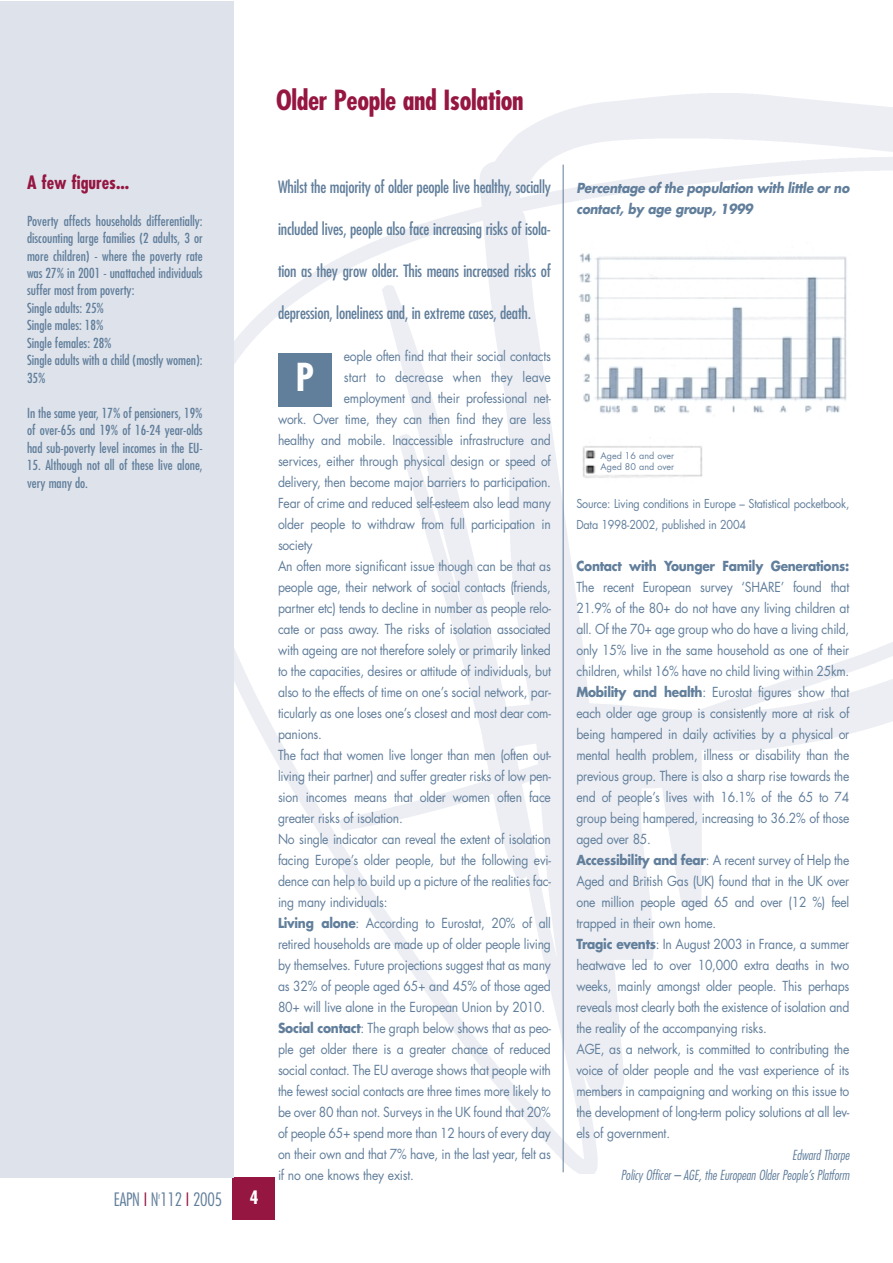
<style>
.page{position:relative;width:893px;height:1263px;background:#fff}
.page>*{position:absolute;margin:0;border:0;box-sizing:border-box;transform-origin:0 0}
.t1{font:700 condensed 37.5px "Futura";color:#fff}
.t2{font:700 condensed 27px "Futura";letter-spacing:-.015em;color:#961642}
.t3{font:700 condensed 27px "Futura";color:#fff}
.t4{font:300 condensed 18px "Futura";letter-spacing:-.015em;color:#617e9b}
.t5{font:700 condensed 18px "Futura";color:#961642}
.t6{font:700 condensed 18px "Futura";color:#fff}
.t7{font:condensed 16.5px "Futura";letter-spacing:-.01em;color:#617e9b}
.t8{font:13.5px/21px "Futura";letter-spacing:-.02em;color:#617e9b;scale:.9 1}
.t9{font:condensed 13.5px/17.4px "Futura";color:#617e9b}
.t10{font:italic 700 13.5px/21px "Futura";letter-spacing:-.02em;color:#617e9b;scale:.9 1}
.t11{font:italic 300 condensed 13.5px/20.4px "Futura";color:#617e9b;text-align:right}
.t12{font:700 13.5px "Futura";letter-spacing:-.02em;color:#617e9b;scale:.9 1}
.t13{font:13.5px "Futura";letter-spacing:.005em;color:#617e9b;scale:.9 1}
.t14{font:12px/21px "Futura";letter-spacing:-.02em;color:#617e9b;scale:.9 1}
.t15{font:9px/11.9px "Futura";color:#617e9b}
.s1{font-weight:700}
.s2{color:#961642}
</style>
<div class="page">
<img style="left:234px;top:94px;width:658px;height:1079px">
<div style="left:233px;top:1177px;width:42px;height:43px;background:#961642"></div>
<hr style="left:562px;top:165px;width:1px;height:1007px;background:#617e9b">
<div style="left:278px;top:353px;width:54px;height:53px;background:#617e9b"></div>
<img style="left:576px;top:241px;width:274px;height:176px">
<img style="left:580px;top:437px;width:124px;height:46px">
<div style="left:0;top:2px;width:234px;height:1175px;background:#dee3eb"></div>
<h2 class="t2" style="left:276px;top:88px;width:249px">Older People and Isolation</h2>
<h3 class="t5" style="left:27px;top:174px;width:104px">A few figures...</h3>
<p class="t9" style="left:27px;top:213px;width:177px">Poverty affects households differentially: discounting large families (2 adults, 3 or more children) - where the poverty rate was 27% in 2001 - unattached individuals suffer most from poverty:<br>Single adults: 25%<br>Single males: 18%<br>Single females: 28%<br>Single adults with a child (mostly women):<br>35%</p>
<p class="t9" style="left:27px;top:405px;width:177px;text-align:justify">In the same year, 17% of pensioners, 19% of over-65s and 19% of 16-24 year-olds had sub-poverty level incomes in the EU-</p>
<p class="t9" style="left:27px;top:458px;width:177px">15. Although not all of these live alone, very many do.</p>
<p class="t15" style="left:600px;top:450px;width:75px">Aged 16 and over<br>Aged 80 and over</p>
<p class="t7" style="left:278px;top:179px;width:274px">Whilst the majority of older people live healthy, socially</p>
<p class="t7" style="left:278px;top:221px;width:274px">included lives, people also face increasing risks of isola-</p>
<p class="t7" style="left:278px;top:263px;width:274px">tion as they grow older. This means increased risks of</p>
<p class="t7" style="left:278px;top:305px;width:254px">depression, loneliness and, in extreme cases, death.</p>
<p class="t8" style="left:344px;top:347px;width:231px">eople often find that their social contacts</p>
<p class="t13" style="left:344px;top:371px;width:231px">start to decrease when they leave</p>
<p class="t8" style="left:344px;top:389px;width:231px">employment and their professional net-</p>
<p class="t8" style="left:278px;top:410px;width:305px">work. Over time, they can then find they are less</p>
<p class="t8" style="left:278px;top:431px;width:305px">healthy and mobile. Inaccessible infrastructure and</p>
<p class="t8" style="left:278px;top:452px;width:305px">services, either through physical design or speed of</p>
<p class="t8" style="left:278px;top:473px;width:305px">delivery, then become major barriers to participation.</p>
<p class="t8" style="left:278px;top:494px;width:305px">Fear of crime and reduced self-esteem also lead many</p>
<p class="t8" style="left:278px;top:515px;width:305px">older people to withdraw from full participation in</p>
<p class="t8" style="left:278px;top:536px;width:40px">society</p>
<p class="t8" style="left:278px;top:557px;width:305px">An often more significant issue though can be that as</p>
<p class="t8" style="left:278px;top:578px;width:305px">people age, their network of social contacts (friends,</p>
<p class="t8" style="left:278px;top:599px;width:305px">partner etc) tends to decline in number as people relo-</p>
<p class="t8" style="left:278px;top:620px;width:305px">cate or pass away. The risks of isolation associated</p>
<p class="t8" style="left:278px;top:641px;width:305px">with ageing are not therefore solely or primarily linked</p>
<p class="t8" style="left:278px;top:662px;width:305px">to the capacities, desires or attitude of individuals, but</p>
<p class="t8" style="left:278px;top:683px;width:305px">also to the effects of time on one’s social network, par-</p>
<p class="t8" style="left:278px;top:704px;width:305px">ticularly as one loses one’s closest and most dear com-</p>
<p class="t8" style="left:278px;top:725px;width:50px">panions.</p>
<p class="t8" style="left:278px;top:746px;width:305px">The fact that women live longer than men (often out-</p>
<p class="t8" style="left:278px;top:767px;width:305px">living their partner) and suffer greater risks of low pen-</p>
<p class="t8" style="left:278px;top:788px;width:305px">sion incomes means that older women often face</p>
<p class="t8" style="left:278px;top:809px;width:140px">greater risks of isolation.</p>
<p class="t8" style="left:278px;top:830px;width:305px">No single indicator can reveal the extent of isolation</p>
<p class="t8" style="left:278px;top:851px;width:305px">facing Europe’s older people, but the following evi-</p>
<p class="t8" style="left:278px;top:872px;width:305px">dence can help to build up a picture of the realities fac-</p>
<p class="t8" style="left:278px;top:893px;width:123px">ing many individuals:</p>
<p class="t8" style="left:278px;top:914px;width:305px"><span class="s1">Living alone</span>: According to Eurostat, 20% of all</p>
<p class="t8" style="left:278px;top:935px;width:305px">retired households are made up of older people living</p>
<p class="t8" style="left:278px;top:956px;width:305px">by themselves. Future projections suggest that as many</p>
<p class="t8" style="left:278px;top:977px;width:305px">as 32% of people aged 65+ and 45% of those aged</p>
<p class="t8" style="left:278px;top:998px;width:298px">80+ will live alone in the European Union by 2010.</p>
<p class="t8" style="left:278px;top:1019px;width:305px"><span class="s1">Social contact</span>: The graph below shows that as peo-</p>
<p class="t8" style="left:278px;top:1040px;width:305px">ple get older there is a greater chance of reduced</p>
<p class="t8" style="left:278px;top:1061px;width:305px">social contact. The EU average shows that people with</p>
<p class="t8" style="left:278px;top:1082px;width:305px">the fewest social contacts are three times more likely to</p>
<p class="t8" style="left:278px;top:1103px;width:305px">be over 80 than not. Surveys in the UK found that 20%</p>
<p class="t8" style="left:278px;top:1124px;width:305px">of people 65+ spend more than 12 hours of every day</p>
<p class="t8" style="left:278px;top:1145px;width:305px">on their own and that 7% have, in the last year, felt as</p>
<p class="t8" style="left:278px;top:1166px;width:152px">if no one knows they exist.</p>
<p class="t10" style="left:576px;top:179px;width:305px">Percentage of the population with little or no contact, by age group, 1999</p>
<h1 class="t1" style="left:296px;top:361px;width:20px">P</h1>
<p class="t14" style="left:576px;top:494px;width:305px">Source: Living conditions in Europe – Statistical pocketbook,<br>Data 1998-2002, published in 2004</p>
<p class="t12" style="left:576px;top:560px;width:305px">Contact with Younger Family Generations:</p>
<p class="t8" style="left:576px;top:578px;width:305px">The recent European survey ‘SHARE’ found that 21.9% of the 80+ do not have any living children at all. Of the 70+ age group who do have a living child, only 15% live in the same household as one of their children, whilst 16% have no child living within 25km.<br><span class="s1">Mobility and health</span>: Eurostat figures show that each older age group is consistently more at risk of being hampered in daily activities by a physical or mental health problem, illness or disability than the previous group. There is also a sharp rise towards the end of people’s lives with 16.1% of the 65 to 74 group being hampered, increasing to 36.2% of those aged over 85.<br><span class="s1">Accessibility and fear</span>: A recent survey of Help the Aged and British Gas (UK) found that in the UK over one million people aged 65 and over (12 %) feel trapped in their own home.<br><span class="s1">Tragic events</span>: In August 2003 in France, a summer heatwave led to over 10,000 extra deaths in two weeks, mainly amongst older people. This perhaps reveals most clearly both the existence of isolation and the reality of the accompanying risks.<br>AGE, as a network, is committed to contributing the voice of older people and the vast experience of its members in campaigning and working on this issue to the development of long-term policy solutions at all lev&shy;els of government.</p>
<p class="t11" style="left:620px;top:1145px;width:230px">Edward Thorpe<br>Policy Officer – AGE, the European Older People’s Platform</p>
<h3 class="t4" style="left:114px;top:1192px;width:110px">EAPN <span class="s2">I</span> N<sup>r</sup>112 <span class="s2">I</span> 2005</h3>
<h2 class="t3" style="left:247px;top:1187px;width:15px">2</h2>
<h3 class="t6" style="left:250px;top:1189px;width:10px">4</h3>
</div>
